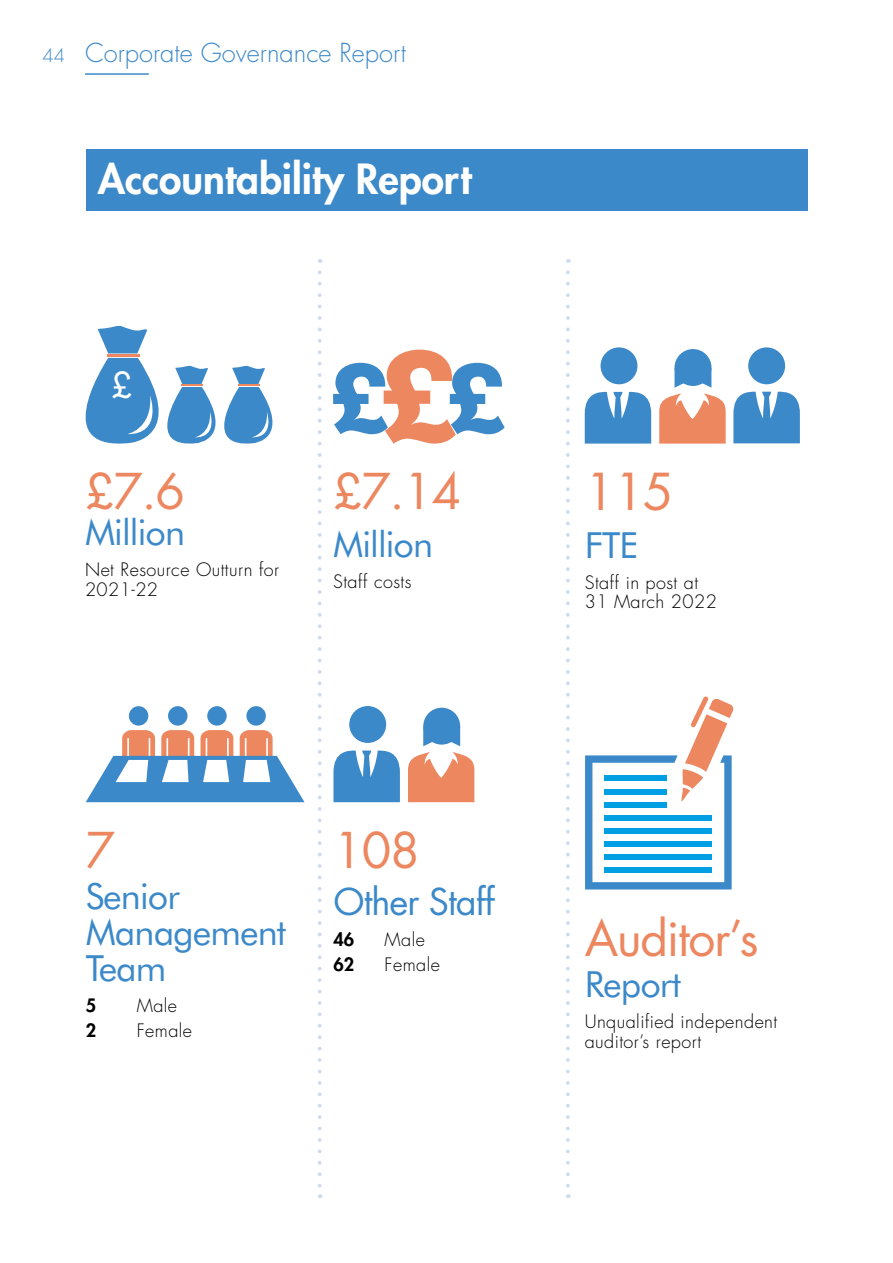
<style>
.page{position:relative;width:893px;height:1263px;background:#fff}
.page>*{position:absolute;margin:0;border:0;box-sizing:border-box;transform-origin:0 0}
.t1{font:49.5px "Futura";color:#ec875f}
.t2{font:48px "Futura";letter-spacing:-.025em;color:#ec875f}
.t3{font:800 40.5px "Futura";color:#fff}
.t4{font:36px/36px "Futura BT";letter-spacing:-.025em;color:#3c89c9}
.t5{font:36px "Futura";letter-spacing:-.025em;color:#3c89c9}
.t6{font:35.1px "Futura";color:#fff}
.t7{font:300 25.5px "Futura";color:#3c89c9}
.t8{font:300 18px/19.5px "Futura";letter-spacing:.025em;color:#000}
.t9{font:800 18px "Futura";color:#000}
.s1{font-size:18px}
</style>
<div class="page">
<hr style="left:85px;top:73px;width:64px;height:2px;background:#3c89c9">
<div style="left:86px;top:149px;width:721px;height:62px;background:#3c89c9"></div>
<svg style="left:318px;top:272px;width:4px;height:926px"></svg>
<svg style="left:566px;top:272px;width:4px;height:926px"></svg>
<div style="left:129px;top:706px;width:19px;height:20px;background:#3c89c9;border-radius:50%"></div>
<div style="left:168px;top:706px;width:19px;height:20px;background:#3c89c9;border-radius:50%"></div>
<div style="left:207px;top:706px;width:20px;height:20px;background:#3c89c9;border-radius:50%"></div>
<div style="left:246px;top:706px;width:20px;height:20px;background:#3c89c9;border-radius:50%"></div>
<svg style="left:86px;top:730px;width:219px;height:72px"></svg>
<div style="left:748px;top:347px;width:37px;height:37px;background:#3c89c9;border-radius:50%"></div>
<svg style="left:733px;top:392px;width:67px;height:51px;background:#5497cf"></svg>
<div style="left:674px;top:349px;width:37px;height:37px;background:#3c89c9;border-radius:50%"></div>
<div style="left:601px;top:347px;width:36px;height:37px;background:#3c89c9;border-radius:50%"></div>
<svg style="left:585px;top:392px;width:66px;height:52px;background:#5497cf"></svg>
<svg style="left:659px;top:368px;width:67px;height:76px"></svg>
<div style="left:423px;top:708px;width:37px;height:37px;background:#3c89c9;border-radius:50%"></div>
<svg style="left:408px;top:752px;width:66px;height:50px"></svg>
<div style="left:349px;top:706px;width:37px;height:37px;background:#3c89c9;border-radius:50%"></div>
<svg style="left:333px;top:750px;width:67px;height:52px;background:#5699d0"></svg>
<svg style="left:423px;top:726px;width:37px;height:20px"></svg>
<svg style="left:333px;top:350px;width:172px;height:94px"></svg>
<svg style="left:85px;top:325px;width:188px;height:119px"></svg>
<svg style="left:585px;top:696px;width:149px;height:193px"></svg>
<div style="left:605px;top:776px;width:62px;height:5px;background:#009fe3"></div>
<div style="left:605px;top:789px;width:62px;height:5px;background:#009fe3"></div>
<div style="left:605px;top:802px;width:62px;height:5px;background:#009fe3"></div>
<div style="left:605px;top:815px;width:107px;height:5px;background:#009fe3"></div>
<div style="left:605px;top:828px;width:107px;height:6px;background:#009fe3"></div>
<div style="left:605px;top:841px;width:107px;height:6px;background:#009fe3"></div>
<div style="left:605px;top:854px;width:107px;height:6px;background:#009fe3"></div>
<div style="left:605px;top:867px;width:107px;height:6px;background:#009fe3"></div>
<h3 class="t7" style="left:43px;top:37px;width:365px"><span class="s1">44</span> Corporate Governance Report</h3>
<h3 class="t3" style="left:98px;top:154px;width:375px">Accountability Report</h3>
<h3 class="t6" style="left:111px;top:363px;width:23px">£</h3>
<h2 class="t2" style="left:85px;top:461px;width:101px">£7.6</h2>
<h3 class="t4" style="left:85px;top:514px;width:102px">Million</h3>
<p class="t8" style="left:85px;top:560px;width:196px">Net Resource Outturn for<br>2021-22</p>
<h2 class="t2" style="left:333px;top:461px;width:130px">£7.14</h2>
<h3 class="t4" style="left:333px;top:526px;width:102px">Million</h3>
<p class="t8" style="left:333px;top:571px;width:80px">Staff costs</p>
<h2 class="t2" style="left:86px;top:819px;width:31px">7</h2>
<h3 class="t4" style="left:86px;top:878px;width:202px">Senior<br>Management<br>Team</h3>
<p class="t9" style="left:86px;top:994px;width:12px">5</p>
<p class="t8" style="left:137px;top:996px;width:42px">Male</p>
<p class="t9" style="left:86px;top:1019px;width:12px">2</p>
<p class="t8" style="left:137px;top:1021px;width:57px">Female</p>
<h2 class="t2" style="left:333px;top:819px;width:88px">108</h2>
<h3 class="t5" style="left:333px;top:879px;width:163px">Other Staff</h3>
<p class="t9" style="left:333px;top:928px;width:22px">46</p>
<p class="t8" style="left:385px;top:930px;width:42px">Male</p>
<p class="t9" style="left:333px;top:953px;width:22px">62</p>
<p class="t8" style="left:385px;top:955px;width:57px">Female</p>
<h1 class="t1" style="left:585px;top:460px;width:91px">115</h1>
<h3 class="t4" style="left:585px;top:527px;width:55px">FTE</h3>
<p class="t8" style="left:585px;top:572px;width:134px">Staff in post at<br>31 March 2022</p>
<h2 class="t2" style="left:585px;top:907px;width:176px">Auditor’s</h2>
<h3 class="t4" style="left:585px;top:966px;width:98px">Report</h3>
<p class="t8" style="left:585px;top:1012px;width:194px">Unqualified independent auditor’s report</p>
</div>
